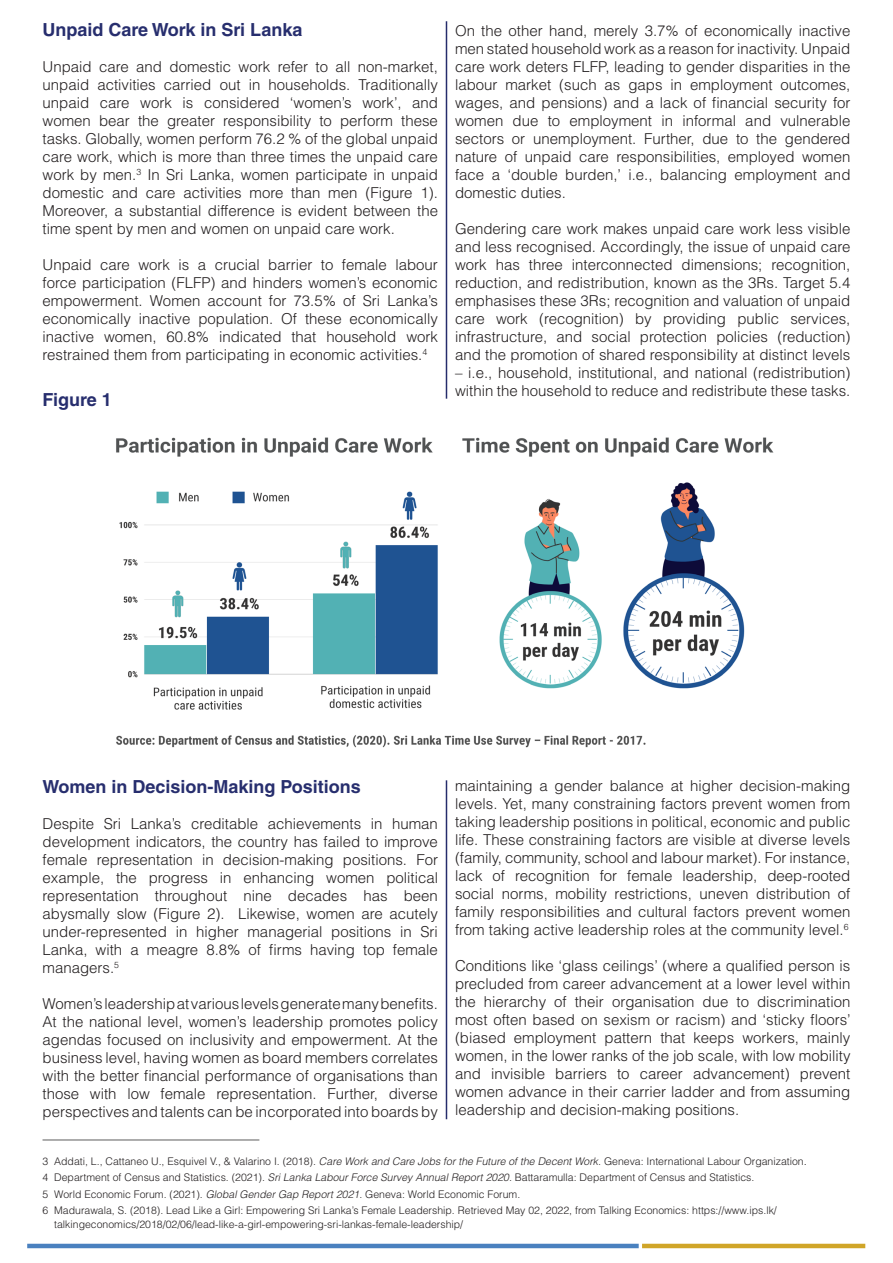
<style>
.page{position:relative;width:893px;height:1263px;background:#fff}
.page>*{position:absolute;margin:0;border:0;box-sizing:border-box;transform-origin:0 0}
.t1{font:700 18px "Helvetica LT Std";color:#272e6e}
.t2{font:300 15px/18px "Helvetica LT Std";color:#231f20;text-align:justify}
.t3{font:300 10.5px "Helvetica LT Std";color:#231f20}
.s1{font-style:italic}
.s2{font-size:11.25px}
</style>
<div class="page">
<img style="left:116px;top:437px;width:658px;height:311px">
<hr style="left:27px;top:1244px;width:612px;height:4px;background:#4a81bf">
<hr style="left:642px;top:1244px;width:223px;height:4px;background:#d0a528">
<hr style="left:43px;top:1139px;width:216px;height:1px;background:#5d5d5d">
<hr style="left:446px;top:21px;width:1px;height:378px;background:#252c6b">
<hr style="left:446px;top:780px;width:1px;height:339px;background:#252c6b">
<p class="t1" style="left:43px;top:19px;width:262px">Unpaid Care Work in Sri Lanka</p>
<p class="t2" style="left:43px;top:58px;width:397px">Unpaid care and domestic work refer to all non-market, unpaid activities carried out in households. Traditionally unpaid care work is considered ‘women’s work’, and women bear the greater responsibility to perform these tasks. Globally, women perform 76.2 % of the global unpaid care work, which is more than three times the unpaid care work by men.<sup>3</sup> In Sri Lanka, women participate in unpaid domestic and care activities more than men (Figure 1).<br>Moreover, a substantial difference is evident between the time spent by men and women on unpaid care work.</p>
<p class="t2" style="left:43px;top:256px;width:397px">Unpaid care work is a crucial barrier to female labour force participation (FLFP) and hinders women’s economic empowerment. Women account for 73.5% of Sri Lanka’s economically inactive population. Of these economically inactive women, 60.8% indicated that household work restrained them from participating in economic activities.<sup>4</sup></p>
<p class="t1" style="left:43px;top:389px;width:71px">Figure 1</p>
<p class="t2" style="left:455px;top:22px;width:397px">On the other hand, merely 3.7% of economically inactive men stated household work as a reason for inactivity. Unpaid care work deters FLFP, leading to gender disparities in the labour market (such as gaps in employment outcomes, wages, and pensions) and a lack of financial security for women due to employment in informal and vulnerable sectors or unemployment. Further, due to the gendered nature of unpaid care responsibilities, employed women face a ‘double burden,’ i.e., balancing employment and domestic duties.</p>
<p class="t2" style="left:455px;top:220px;width:397px">Gendering care work makes unpaid care work less visible and less recognised. Accordingly, the issue of unpaid care work has three interconnected dimensions; recognition, reduction, and redistribution, known as the 3Rs. Target 5.4 emphasises these 3Rs; recognition and valuation of unpaid care work (recognition) by providing public services, infrastructure, and social protection policies (reduction) and the promotion of shared responsibility at distinct levels</p>
<p class="t2" style="left:455px;top:364px;width:397px">– i.e., household, institutional, and national (redistribution) within the household to reduce and redistribute these tasks.</p>
<p class="t1" style="left:43px;top:776px;width:320px">Women in Decision-Making Positions</p>
<p class="t2" style="left:43px;top:815px;width:397px">Despite Sri Lanka’s creditable achievements in human development indicators, the country has failed to improve female representation in decision-making positions. For example, the progress in enhancing women political representation throughout nine decades has been abysmally slow (Figure 2). Likewise, women are acutely under-represented in higher managerial positions in Sri Lanka, with a meagre 8.8% of firms having top female managers.<sup>5</sup></p>
<p class="t2" style="left:43px;top:995px;width:397px">Women’s leadership at various levels generate many benefits.<br>At the national level, women’s leadership promotes policy agendas focused on inclusivity and empowerment. At the business level, having women as board members correlates with the better financial performance of organisations than those with low female representation. Further, diverse perspectives and talents can be incorporated into boards by</p>
<p class="t2" style="left:455px;top:777px;width:397px">maintaining a gender balance at higher decision-making levels. Yet, many constraining factors prevent women from taking leadership positions in political, economic and public life. These constraining factors are visible at diverse levels (family, community, school and labour market). For instance, lack of recognition for female leadership, deep-rooted social norms, mobility restrictions, uneven distribution of family responsibilities and cultural factors prevent women from taking active leadership roles at the community level.<sup>6</sup></p>
<p class="t2" style="left:455px;top:957px;width:397px">Conditions like ‘glass ceilings’ (where a qualified person is precluded from career advancement at a lower level within the hierarchy of their organisation due to discrimination most often based on sexism or racism) and ‘sticky floors’ (biased employment pattern that keeps workers, mainly women, in the lower ranks of the job scale, with low mobility and invisible barriers to career advancement) prevent women advance in their carrier ladder and from assuming leadership and decision-making positions.</p>
<p class="t3" style="left:43px;top:1154px;width:766px">3 Addati, L., Cattaneo U., Esquivel V., &amp; Valarino I. (2018). <span class="s1">Care Work and Care Jobs forthe Future ofthe DecentWork.</span>Geneva: International Labour Organization<span class="s2">.</span></p>
<p class="t3" style="left:43px;top:1171px;width:713px">4 Department of Census and Statistics. (2021). <span class="s1">SriLanka LabourForce Survey AnnualReport2020.</span>Battaramulla: Department of Census and Statistics.</p>
<p class="t3" style="left:43px;top:1187px;width:479px">5 World Economic Forum. (2021). <span class="s1">GlobalGenderGap Report2021</span>. Geneva: World Economic Forum.</p>
<p class="t3" style="left:43px;top:1204px;width:736px">6 Madurawala, S. (2018). Lead Like a Girl: Empowering Sri Lanka’s Female Leadership. Retrieved May 02, 2022, from Talking Economics: https://www.ips.lk/</p>
<p class="t3" style="left:54px;top:1217px;width:410px">talkingeconomics/2018/02/06/lead-like-a-girl-empowering-sri-lankas-female-leadership/</p>
</div>
